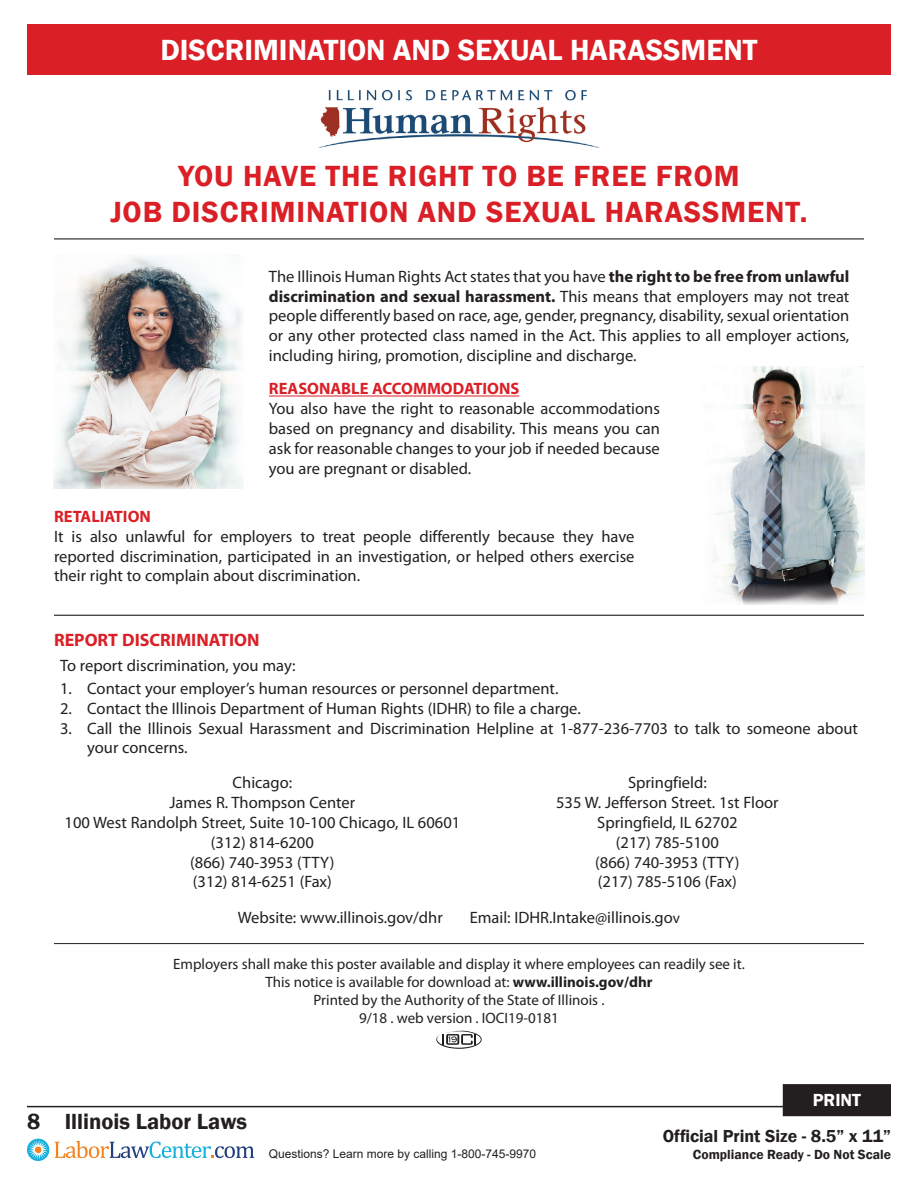
<style>
.page{position:relative;width:918px;height:1188px;background:#fff}
.page>*{position:absolute;margin:0;border:0;box-sizing:border-box;transform-origin:0 0}
.t1{font:600 30px "Franklin Gothic";letter-spacing:.03em;color:#da1f26}
.t2{font:600 30px "Franklin Gothic";color:#fff}
.t3{font:600 22.5px "Franklin Gothic";color:#231f20}
.t4{font:700 18px "Myriad Pro";color:#da1f26}
.t5{font:600 18px "Franklin Gothic";color:#fff}
.t6{font:600 17.85px "Franklin Gothic";color:#231f20}
.t7{font:16.5px/19.8px "Myriad Pro";color:#231f20;text-align:justify}
.t8{font:700 16.5px "Myriad Pro";color:#da1f26}
.t9{font:15px "Myriad Pro";color:#231f20}
.t10{font:600 13.65px "Franklin Gothic";color:#231f20}
.t11{font:12px "Arial";color:#231f20}
.s1{font-weight:700}
.s2{font-size:15px}
</style>
<div class="page">
<hr style="left:27px;top:1106px;width:864px;height:1px;background:#231f20">
<svg style="left:27px;top:1139px;width:22px;height:22px"></svg>
<div style="left:35px;top:1146px;width:7px;height:7px;background:#f58320;border-radius:50%"></div>
<svg style="left:55px;top:1141px;width:199px;height:17px"></svg>
<div style="left:784px;top:1086px;width:106px;height:29px;background:#231f20"></div>
<div style="left:783px;top:1084px;width:108px;height:32px;border:3px solid #231f20"></div>
<div style="left:27px;top:24px;width:864px;height:50px;background:#da1f26"></div>
<img style="left:319px;top:91px;width:280px;height:57px">
<svg style="left:436px;top:1031px;width:46px;height:18px"></svg>
<hr style="left:269px;top:396px;width:250px;height:1px;background:#da1f26">
<img style="left:54px;top:257px;width:189px;height:232px">
<img style="left:715px;top:366px;width:149px;height:238px">
<hr style="left:54px;top:238px;width:810px;height:1px;background:#231f20">
<hr style="left:54px;top:943px;width:810px;height:1px;background:#231f20">
<hr style="left:54px;top:615px;width:810px;height:1px;background:#231f20">
<p class="t2" style="left:160px;top:31px;width:599px">DISCRIMINATION AND SEXUAL HARASSMENT</p>
<p class="t1" style="left:178px;top:157px;width:563px">YOU HAVE THE RIGHT TO BE FREE FROM</p>
<p class="t1" style="left:110px;top:193px;width:699px">JOB DISCRIMINATION AND SEXUAL HARASSMENT.</p>
<p class="t7" style="left:269px;top:266px;width:582px">The Illinois Human Rights Act states that you have <span class="s1">the right to be free from unlawful discrimination and sexual harassment.</span> This means that employers may not treat people differently based on race, age, gender, pregnancy, disability, sexual orientation or any other protected class named in the Act. This applies to all employer actions, including hiring, promotion, discipline and discharge.</p>
<p class="t8" style="left:269px;top:378px;width:252px">REASONABLE ACCOMMODATIONS</p>
<p class="t7" style="left:269px;top:398px;width:392px">You also have the right to reasonable accommodations based on pregnancy and disability. This means you can ask for reasonable changes to your job if needed because you are pregnant or disabled.</p>
<p class="t8" style="left:54px;top:506px;width:98px">RETALIATION</p>
<p class="t7" style="left:54px;top:526px;width:582px">It is also unlawful for employers to treat people differently because they have reported discrimination, participated in an investigation, or helped others exercise their right to complain about discrimination.</p>
<p class="t4" style="left:54px;top:628px;width:207px">REPORT DISCRIMINATION</p>
<p class="t7" style="left:60px;top:656px;width:237px">To report discrimination, you may:</p>
<p class="t7" style="left:60px;top:678px;width:500px">1. Contact your employer’s human resources or personnel department.</p>
<p class="t7" style="left:60px;top:698px;width:522px">2. Contact the Illinois Department of Human Rights (IDHR) to file a charge.</p>
<p class="t7" style="left:87px;top:718px;width:772px;text-indent:-27px">3. Call the Illinois Sexual Harassment and Discrimination Helpline at 1-877-236-7703 to talk to someone about your concerns.</p>
<p class="t7" style="left:233px;top:773px;width:61px">Chicago:</p>
<p class="t7" style="left:170px;top:793px;width:187px">James R. Thompson Center</p>
<p class="t7" style="left:65px;top:812px;width:397px">100 West Randolph Street, Suite 10-100 Chicago, IL 60601</p>
<p class="t7" style="left:211px;top:832px;width:104px">(312) 814-6200</p>
<p class="t7" style="left:190px;top:852px;width:146px">(866) 740-3953 (TTY)</p>
<p class="t7" style="left:193px;top:872px;width:141px">(312) 814-6251 (Fax)</p>
<p class="t7" style="left:628px;top:773px;width:80px">Springfield:</p>
<p class="t7" style="left:556px;top:793px;width:224px">535 W. Jefferson Street. 1st Floor</p>
<p class="t7" style="left:597px;top:812px;width:142px">Springfield, IL 62702</p>
<p class="t7" style="left:616px;top:832px;width:104px">(217) 785-5100</p>
<p class="t7" style="left:595px;top:852px;width:146px">(866) 740-3953 (TTY)</p>
<p class="t7" style="left:598px;top:872px;width:141px">(217) 785-5106 (Fax)</p>
<p class="t7" style="left:238px;top:907px;width:206px">Website: www.illinois.gov/dhr</p>
<p class="t7" style="left:470px;top:907px;width:212px">Email: IDHR.Intake@illinois.go<span class="s2">v</span></p>
<p class="t9" style="left:173px;top:955px;width:573px">Employers shall make this poster available and display it where employees can readily see it.</p>
<p class="t9" style="left:265px;top:973px;width:389px">This notice is available for download at: <span class="s1">www.illinois.gov/dhr</span></p>
<p class="t9" style="left:313px;top:991px;width:293px">Printed by the Authority of the State of Illinois .</p>
<p class="t9" style="left:359px;top:1009px;width:201px">9/18 . web version . IOCI19-0181</p>
<p class="t5" style="left:813px;top:1089px;width:50px">PRINT</p>
<h2 class="t3" style="left:27px;top:1107px;width:222px">8 Illinois Labor Laws</h2>
<p class="t11" style="left:269px;top:1146px;width:269px">Questions? Learn more by calling 1-800-745-9970</p>
<p class="t6" style="left:663px;top:1125px;width:230px">Official Print Size - 8.5” x 11”</p>
<p class="t10" style="left:693px;top:1146px;width:200px">Compliance Ready - Do Not Scale</p>
</div>
